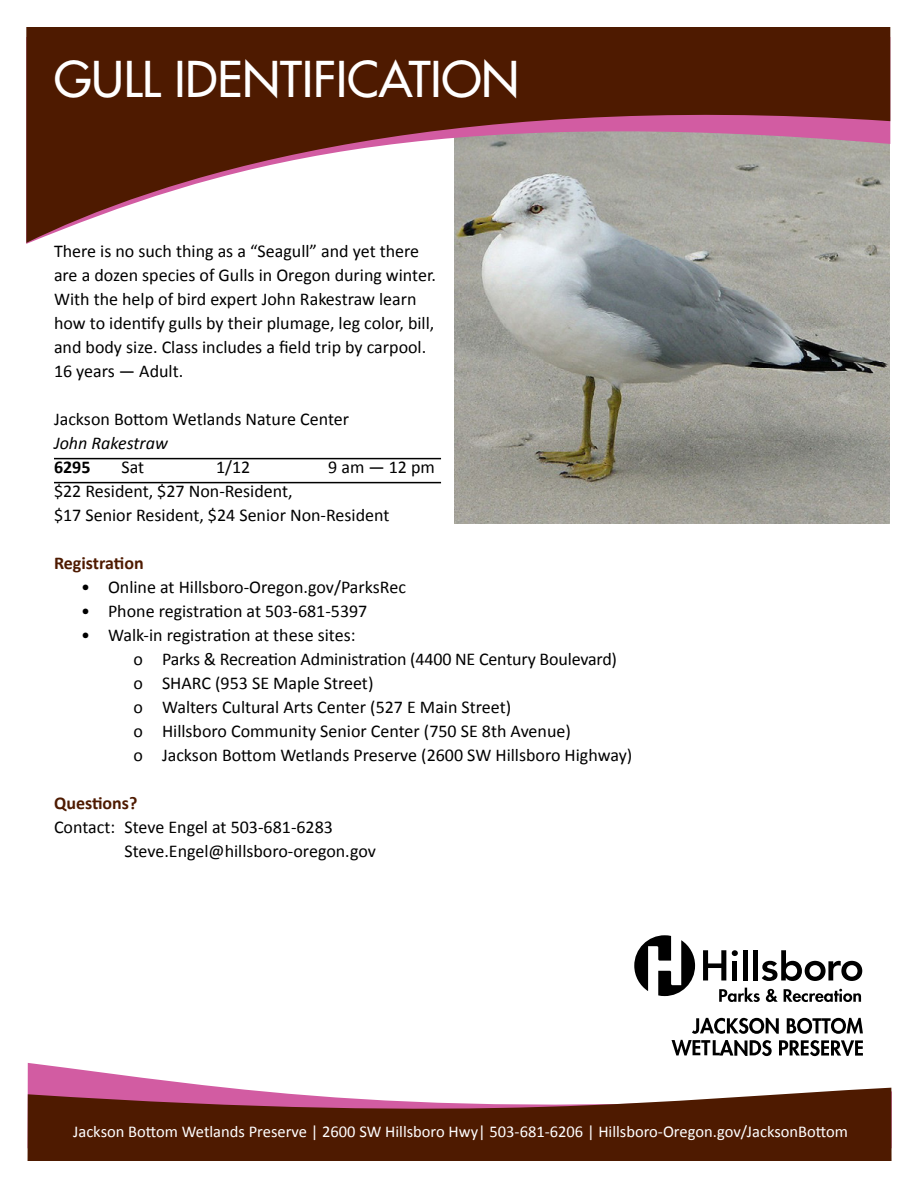
<style>
.page{position:relative;width:918px;height:1188px;background:#fff}
.page>*{position:absolute;margin:0;border:0;box-sizing:border-box;transform-origin:0 0}
.t1{font:500 48px "Futura Std";color:#fff}
.t2{font:18px/24px "Calibri";color:#000}
.t3{font:700 18px "Calibri";color:#4e1a00}
.t4{font:italic 18px "Calibri";color:#000}
.t5{font:700 18px "Calibri";color:#000}
.t6{font:16.5px "Calibri";color:#fff}
</style>
<div class="page">
<img style="left:455px;top:244px;width:435px;height:279px">
<svg style="left:28px;top:1063px;width:864px;height:25px"></svg>
<svg style="left:28px;top:1088px;width:864px;height:73px;background:#6c3829"></svg>
<svg style="left:26px;top:27px;width:864px;height:216px;background:#866457"></svg>
<hr style="left:54px;top:458px;width:387px;height:1px;background:#000">
<hr style="left:54px;top:482px;width:387px;height:1px;background:#000">
<svg style="left:692px;top:1018px;width:87px;height:16px"></svg>
<svg style="left:787px;top:1018px;width:76px;height:16px"></svg>
<svg style="left:672px;top:1040px;width:100px;height:16px"></svg>
<svg style="left:779px;top:1040px;width:84px;height:16px"></svg>
<svg style="left:703px;top:950px;width:23px;height:31px"></svg>
<div style="left:732px;top:961px;width:5px;height:20px;background:#000"></div>
<div style="left:743px;top:950px;width:5px;height:31px;background:#000"></div>
<div style="left:753px;top:950px;width:5px;height:31px;background:#000"></div>
<svg style="left:762px;top:950px;width:100px;height:31px"></svg>
<svg style="left:732px;top:950px;width:6px;height:6px"></svg>
<svg style="left:634px;top:935px;width:61px;height:61px"></svg>
<svg style="left:719px;top:988px;width:41px;height:14px"></svg>
<svg style="left:766px;top:989px;width:12px;height:13px"></svg>
<svg style="left:784px;top:989px;width:77px;height:13px"></svg>
<h1 class="t1" style="left:54px;top:49px;width:467px">GULL IDENTIFICATION</h1>
<p class="t2" style="left:54px;top:239px;width:384px">There is no such thing as a “Seagull” and yet there are a dozen species of Gulls in Oregon during winter.<br>With the help of bird expert John Rakestraw learn how to identify gulls by their plumage, leg color, bill, and body size. Class includes a field trip by carpool.<br>16 years — Adult.</p>
<p class="t2" style="left:54px;top:407px;width:297px">Jackson Bottom Wetlands Nature Center</p>
<p class="t4" style="left:54px;top:431px;width:115px">John Rakestraw</p>
<p class="t5" style="left:54px;top:455px;width:38px">6295</p>
<p class="t2" style="left:122px;top:455px;width:24px">Sat</p>
<p class="t2" style="left:216px;top:455px;width:36px">1/12</p>
<p class="t2" style="left:328px;top:455px;width:108px">9 am — 12 pm</p>
<p class="t2" style="left:54px;top:479px;width:337px">$22 Resident, $27 Non-Resident,<br>$17 Senior Resident, $24 Senior Non-Resident</p>
<p class="t3" style="left:54px;top:551px;width:91px">Registration</p>
<p class="t2" style="left:81px;top:575px;width:326px">• Online at Hillsboro-Oregon.gov/ParksRec</p>
<p class="t2" style="left:81px;top:599px;width:288px">• Phone registration at 503-681-5397</p>
<p class="t2" style="left:134px;top:623px;width:500px;text-indent:-53px">• Walk-in registration at these sites:<br>o Parks &amp; Recreation Administration (4400 NE Century Boulevard)<br>o SHARC (953 SE Maple Street)<br>o Walters Cultural Arts Center (527 E Main Street)<br>o Hillsboro Community Senior Center (750 SE 8th Avenue)<br>o Jackson Bottom Wetlands Preserve (2600 SW Hillsboro Highway)</p>
<p class="t3" style="left:54px;top:791px;width:85px">Questions?</p>
<p class="t2" style="left:125px;top:815px;width:253px;text-indent:-71px">Contact: Steve Engel at 503-681-6283<br>Steve.Engel@hillsboro-oregon.gov</p>
<p class="t6" style="left:73px;top:1120px;width:776px">Jackson Bottom Wetlands Preserve | 2600 SW Hillsboro Hwy| 503-681-6206 | Hillsboro-Oregon.gov/JacksonBottom</p>
</div>
